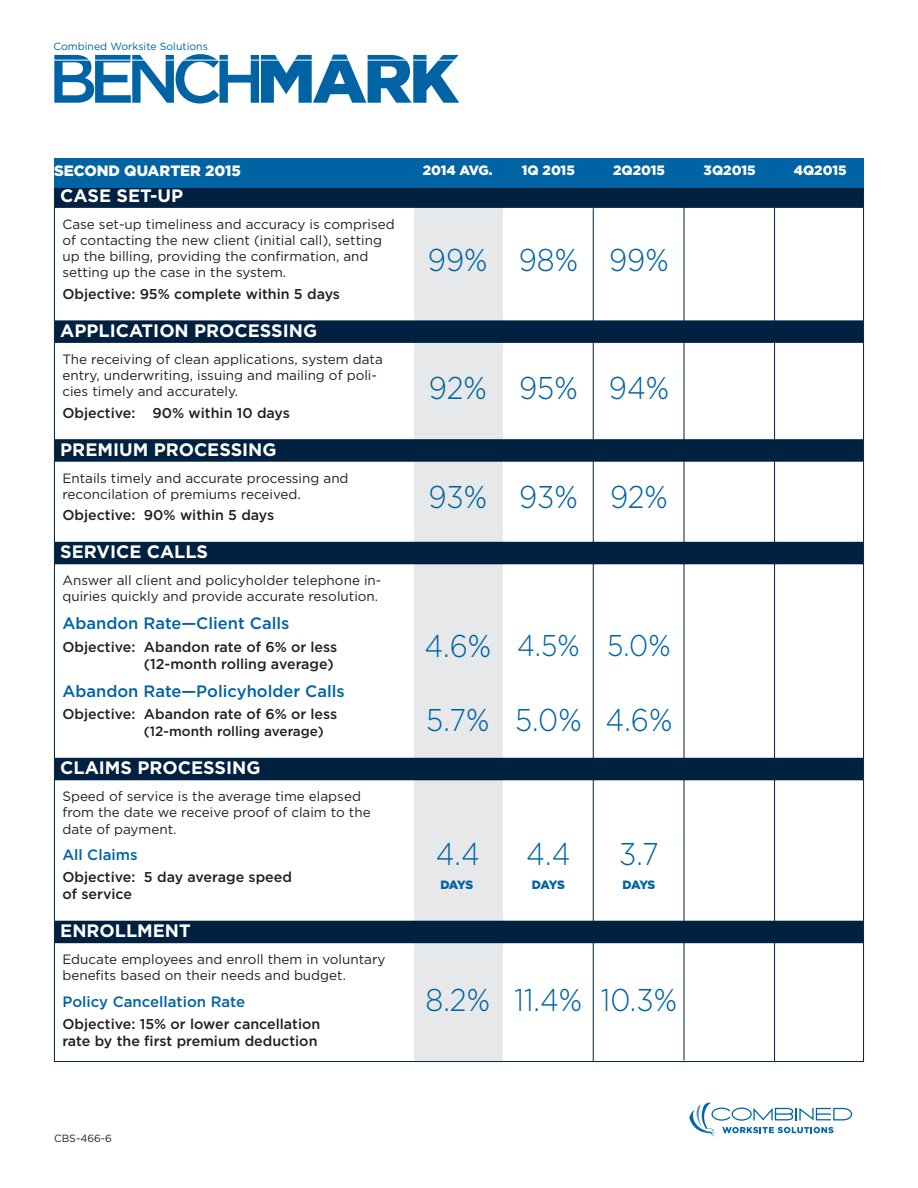
<style>
.page{position:relative;width:918px;height:1188px;background:#fff}
.page>*{position:absolute;margin:0;border:0;box-sizing:border-box;transform-origin:0 0}
.t1{font:500 68.25px "Gotham";letter-spacing:-.125em;color:#0063a4}
.t2{font:300 31.5px "Gotham";color:#0063a4;scale:.9 1}
.t3{font:300 30px "Gotham";color:#0063a4;scale:.9 1}
.t4{font:700 18px "Gotham";color:#fff}
.t5{font:500 16.5px "Gotham";color:#0063a4}
.t6{font:500 15px "Gotham";color:#0063a4}
.t7{font:900 15px "Gotham";color:#fff}
.t8{font:500 14.25px/17.1px "Gotham";color:#231f20}
.t9{font:13.5px/16.2px "Gotham";color:#231f20}
.t10{font:900 13.5px "Gotham";color:#fff}
.t11{font:500 13.5px "Gotham";color:#231f20}
.t12{font:900 12px "Gotham";letter-spacing:-.05em;color:#0063a4}
.t13{font:10.5px "Gotham";color:#0063a4}
.t14{font:10.5px "Gotham";color:#231f20}
.s1{font-weight:900}
.s2{font-size:31.5px}
</style>
<div class="page">
<div style="left:414px;top:206px;width:89px;height:855px;background:#e7e8e9"></div>
<div style="left:55px;top:187px;width:808px;height:21px;background:#002140"></div>
<div style="left:55px;top:320px;width:808px;height:23px;background:#002140"></div>
<div style="left:55px;top:439px;width:808px;height:23px;background:#002140"></div>
<div style="left:55px;top:542px;width:808px;height:22px;background:#002140"></div>
<div style="left:55px;top:758px;width:808px;height:22px;background:#002140"></div>
<div style="left:55px;top:921px;width:808px;height:22px;background:#002140"></div>
<div style="left:54px;top:158px;width:810px;height:30px;background:#0063a4"></div>
<svg style="left:689px;top:1102px;width:163px;height:35px"></svg>
<hr style="left:774px;top:208px;width:1px;height:853px;background:#002140">
<hr style="left:684px;top:207px;width:1px;height:853px;background:#002140">
<hr style="left:593px;top:208px;width:1px;height:854px;background:#002140">
<p class="t13" style="left:53px;top:43px;width:156px">Combined Worksite Solutions</p>
<h1 class="t1" style="left:48px;top:55px;width:412px">BENCH<span class="s1">MARK</span></h1>
<p class="t7" style="left:54px;top:166px;width:189px">SECOND QUARTER 2015</p>
<h3 class="t4" style="left:60px;top:189px;width:124px">CASE SET-UP</h3>
<p class="t9" style="left:62px;top:217px;width:334px">Case set-up timeliness and accuracy is comprised of contacting the new client (initial call), setting up the billing, providing the confirmation, and setting up the case in the system.</p>
<p class="t8" style="left:62px;top:286px;width:279px">Objective: 95% complete within 5 days</p>
<h3 class="t4" style="left:60px;top:324px;width:258px">APPLICATION PROCESSING</h3>
<p class="t9" style="left:62px;top:352px;width:322px">The receiving of clean applications, system data entry, underwriting, issuing and mailing of poli&shy;cies timely and accurately.</p>
<p class="t8" style="left:62px;top:405px;width:229px">Objective: 90% within 10 days</p>
<h3 class="t4" style="left:60px;top:443px;width:218px">PREMIUM PROCESSING</h3>
<p class="t9" style="left:62px;top:471px;width:288px">Entails timely and accurate processing and reconcilation of premiums received.</p>
<p class="t8" style="left:62px;top:508px;width:213px">Objective: 90% within 5 days</p>
<h3 class="t4" style="left:60px;top:546px;width:149px">SERVICE CALLS</h3>
<p class="t9" style="left:62px;top:574px;width:321px">Answer all client and policyholder telephone in&shy;quiries quickly and provide accurate resolution.</p>
<p class="t5" style="left:62px;top:618px;width:228px">Abandon Rate—Client Calls</p>
<p class="t8" style="left:62px;top:639px;width:276px;text-align:right">Objective: Abandon rate of 6% or less (12-month rolling average)</p>
<p class="t5" style="left:62px;top:685px;width:284px">Abandon Rate—Policyholder Calls</p>
<p class="t8" style="left:62px;top:707px;width:276px">Objective: Abandon rate of 6% or less</p>
<p class="t11" style="left:144px;top:727px;width:181px">(12-month rolling average)</p>
<h3 class="t4" style="left:60px;top:762px;width:202px">CLAIMS PROCESSING</h3>
<p class="t9" style="left:62px;top:790px;width:310px">Speed of service is the average time elapsed from the date we receive proof of claim to the date of payment.</p>
<p class="t6" style="left:62px;top:850px;width:77px">All Claims</p>
<p class="t8" style="left:62px;top:870px;width:231px">Objective: 5 day average speed of service</p>
<h3 class="t4" style="left:60px;top:925px;width:132px">ENROLLMENT</h3>
<p class="t9" style="left:62px;top:952px;width:325px">Educate employees and enroll them in voluntary benefits based on their needs and budget.</p>
<p class="t6" style="left:62px;top:996px;width:184px">Policy Cancellation Rate</p>
<p class="t8" style="left:62px;top:1016px;width:259px">Objective: 15% or lower cancellation rate by the first premium deduction</p>
<p class="t10" style="left:423px;top:166px;width:72px">2014 AVG.</p>
<p class="t10" style="left:522px;top:166px;width:54px">1Q 2015</p>
<p class="t10" style="left:613px;top:166px;width:53px">2Q2015</p>
<p class="t10" style="left:704px;top:166px;width:53px">3Q2015</p>
<p class="t10" style="left:794px;top:166px;width:54px">4Q2015</p>
<h2 class="t2" style="left:428px;top:249px;width:269px">99% 98% 99%</h2>
<h2 class="t2" style="left:429px;top:377px;width:269px">92% 95% 94%</h2>
<h2 class="t2" style="left:429px;top:486px;width:268px">93% 93% 92%</h2>
<h3 class="t3" style="left:424px;top:635px;width:275px"><span class="s2">4.6%</span> 4.5% 5.0%</h3>
<h2 class="t2" style="left:426px;top:709px;width:275px">5.7% 5.0% 4.6%</h2>
<h2 class="t2" style="left:436px;top:843px;width:51px">4.4</h2>
<h2 class="t2" style="left:526px;top:843px;width:51px">4.4</h2>
<h2 class="t2" style="left:619px;top:843px;width:46px">3.7</h2>
<p class="t12" style="left:440px;top:880px;width:34px">DAYS</p>
<p class="t12" style="left:532px;top:880px;width:34px">DAYS</p>
<p class="t12" style="left:623px;top:880px;width:34px">DAYS</p>
<h2 class="t2" style="left:426px;top:989px;width:281px">8.2% 11.4% 10.3%</h2>
<p class="t14" style="left:54px;top:1135px;width:60px">CBS-466-6</p>
</div>
